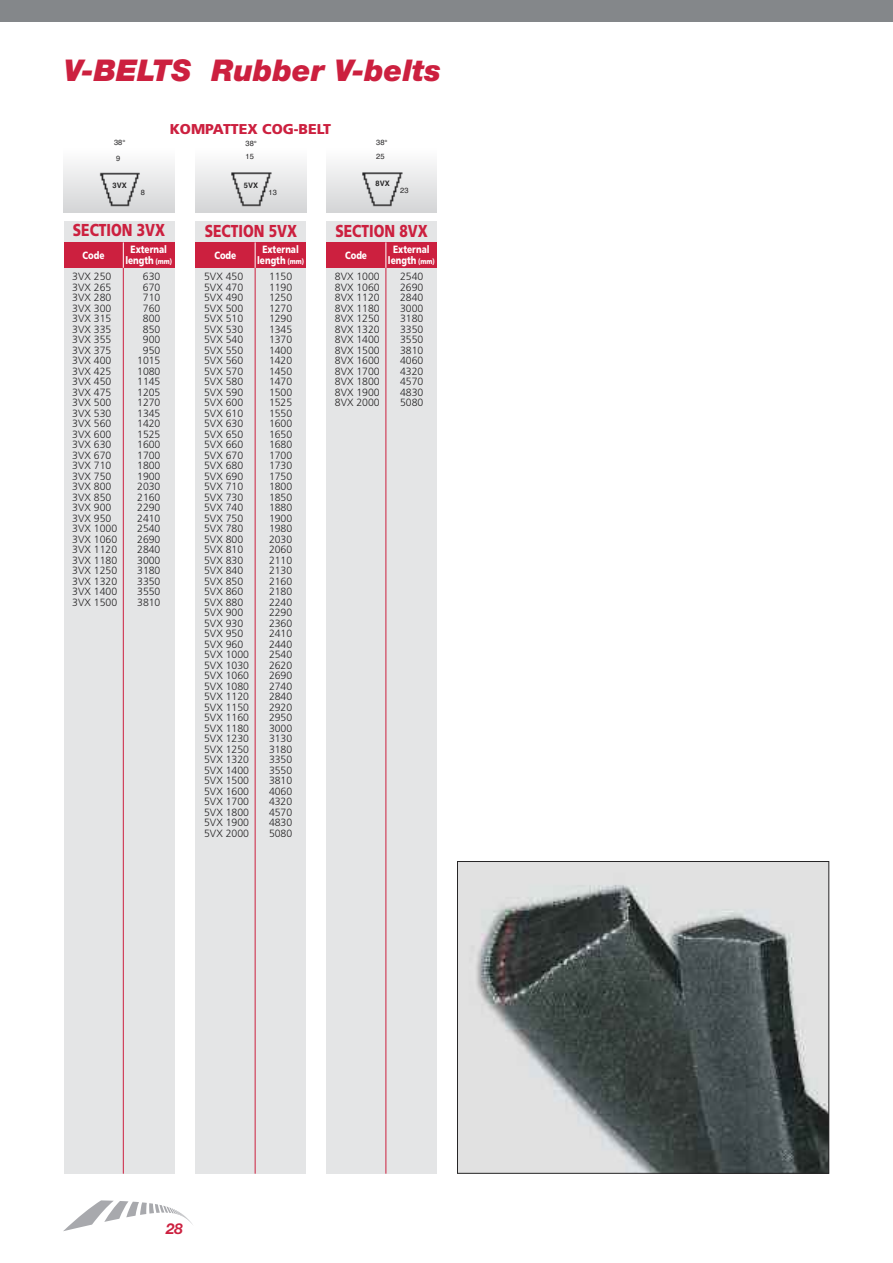
<style>
.page{position:relative;width:893px;height:1263px;background:#fff}
.page>*{position:absolute;margin:0;border:0;box-sizing:border-box;transform-origin:0 0}
.t1{font:italic 900 30px "Helvetica Neue LT Std";color:#cc203f}
.t2{font:900 17.25px "Frutiger";color:#cc203f;scale:.8 1}
.t3{font:italic 700 15px "Helvetica Neue LT Std";color:#cc203f}
.t4{font:900 14.25px "Frutiger";color:#cc203f}
.t5{font:300 10.5px/10.5px "Frutiger";color:#272627;text-align:justify}
.t6{font:900 10.5px/11.2px "Frutiger";color:#fff;text-align:center;scale:.8 1}
.t7{font:7.5px/15.8px "Helvetica";color:#272627}
.t8{font:700 7.5px "Helvetica";color:#272627}
.s1{font-size:7.5px}
</style>
<div class="page">
<div style="left:0;top:0;width:893px;height:21px;background:#84878a"></div>
<svg style="left:63px;top:1200px;width:130px;height:31px"></svg>
<div style="left:64px;top:221px;width:110px;height:953px;background:#e4e5e6"></div>
<div style="left:64px;top:149px;width:110px;height:64px;background:linear-gradient(to bottom,#fefefe,#d4d5d6)"></div>
<div style="left:196px;top:149px;width:110px;height:64px;background:linear-gradient(to bottom,#fefefe,#d4d5d6)"></div>
<div style="left:326px;top:149px;width:111px;height:64px;background:linear-gradient(to bottom,#fefefe,#d4d5d6)"></div>
<div style="left:64px;top:242px;width:110px;height:26px;background:#cc203f"></div>
<svg style="left:123px;top:242px;width:1px;height:26px"></svg>
<hr style="left:123px;top:268px;width:1px;height:906px;background:#cc203f">
<div style="left:196px;top:221px;width:110px;height:953px;background:#e4e5e6"></div>
<div style="left:196px;top:242px;width:110px;height:26px;background:#cc203f"></div>
<svg style="left:255px;top:242px;width:1px;height:26px"></svg>
<hr style="left:255px;top:268px;width:1px;height:906px;background:#cc203f">
<div style="left:326px;top:221px;width:111px;height:953px;background:#e4e5e6"></div>
<div style="left:326px;top:242px;width:111px;height:26px;background:#cc203f"></div>
<svg style="left:386px;top:242px;width:1px;height:26px"></svg>
<hr style="left:386px;top:268px;width:1px;height:906px;background:#cc203f">
<img style="left:459px;top:863px;width:368px;height:309px">
<div style="left:457px;top:861px;width:372px;height:313px;border:1px solid #272627"></div>
<img style="left:91px;top:149px;width:64px;height:60px">
<img style="left:223px;top:149px;width:63px;height:60px">
<img style="left:354px;top:149px;width:63px;height:59px">
<h1 class="t1" style="left:64px;top:60px;width:379px">V-BELTS Rubber V-belts</h1>
<p class="t7" style="left:114px;top:136px;width:13px">38°<br>9</p>
<p class="t8" style="left:113px;top:182px;width:16px">3VX</p>
<p class="t7" style="left:141px;top:185px;width:6px">8</p>
<h3 class="t4" style="left:170px;top:123px;width:163px">KOMPATTEX COG-BELT</h3>
<p class="t7" style="left:246px;top:137px;width:13px;line-height:13px">38°<br>15</p>
<p class="t8" style="left:244px;top:183px;width:16px">5VX</p>
<p class="t7" style="left:269px;top:185px;width:10px">13</p>
<p class="t7" style="left:376px;top:136px;width:13px;line-height:14px">38°<br>25</p>
<p class="t8" style="left:376px;top:180px;width:16px">8VX</p>
<p class="t7" style="left:400px;top:183px;width:10px">23</p>
<h2 class="t2" style="left:73px;top:223px;width:117px">SECTION 3VX</h2>
<p class="t6" style="left:125px;top:245px;width:60px">External length <span class="s1">(mm)</span></p>
<p class="t6" style="left:83px;top:250px;width:29px">Code</p>
<p class="t5" style="left:72px;top:272px;width:46px;text-align:left">3VX 250<br>3VX 265<br>3VX 280<br>3VX 300<br>3VX 315<br>3VX 335<br>3VX 355<br>3VX 375<br>3VX 400<br>3VX 425<br>3VX 450<br>3VX 475<br>3VX 500<br>3VX 530<br>3VX 560<br>3VX 600<br>3VX 630<br>3VX 670<br>3VX 710<br>3VX 750<br>3VX 800<br>3VX 850<br>3VX 900<br>3VX 950<br>3VX 1000<br>3VX 1060<br>3VX 1120<br>3VX 1180<br>3VX 1250<br>3VX 1320<br>3VX 1400<br>3VX 1500</p>
<p class="t5" style="left:137px;top:272px;width:25px;text-align:center">630<br>670<br>710<br>760<br>800<br>850<br>900<br>950<br>1015<br>1080<br>1145<br>1205<br>1270<br>1345<br>1420<br>1525<br>1600<br>1700<br>1800<br>1900<br>2030<br>2160<br>2290<br>2410<br>2540<br>2690<br>2840<br>3000<br>3180<br>3350<br>3550<br>3810</p>
<h2 class="t2" style="left:205px;top:225px;width:117px">SECTION 5VX</h2>
<p class="t6" style="left:257px;top:245px;width:60px">External length <span class="s1">(mm)</span></p>
<p class="t6" style="left:214px;top:250px;width:29px">Code</p>
<p class="t5" style="left:204px;top:272px;width:46px;text-align:left">5VX 450<br>5VX 470<br>5VX 490<br>5VX 500<br>5VX 510<br>5VX 530<br>5VX 540<br>5VX 550<br>5VX 560<br>5VX 570<br>5VX 580<br>5VX 590<br>5VX 600<br>5VX 610<br>5VX 630<br>5VX 650<br>5VX 660<br>5VX 670<br>5VX 680<br>5VX 690<br>5VX 710<br>5VX 730<br>5VX 740<br>5VX 750<br>5VX 780<br>5VX 800<br>5VX 810<br>5VX 830<br>5VX 840<br>5VX 850<br>5VX 860<br>5VX 880<br>5VX 900<br>5VX 930<br>5VX 950<br>5VX 960<br>5VX 1000<br>5VX 1030<br>5VX 1060<br>5VX 1080<br>5VX 1120<br>5VX 1150<br>5VX 1160<br>5VX 1180<br>5VX 1230<br>5VX 1250<br>5VX 1320<br>5VX 1400<br>5VX 1500<br>5VX 1600<br>5VX 1700<br>5VX 1800<br>5VX 1900<br>5VX 2000</p>
<p class="t5" style="left:269px;top:272px;width:25px">1150<br>1190<br>1250<br>1270<br>1290<br>1345<br>1370<br>1400<br>1420<br>1450<br>1470<br>1500<br>1525<br>1550<br>1600<br>1650<br>1680<br>1700<br>1730<br>1750<br>1800<br>1850<br>1880<br>1900<br>1980<br>2030<br>2060<br>2110<br>2130<br>2160<br>2180<br>2240<br>2290<br>2360<br>2410<br>2440<br>2540<br>2620<br>2690<br>2740<br>2840<br>2920<br>2950<br>3000<br>3130<br>3180<br>3350<br>3550<br>3810<br>4060<br>4320<br>4570<br>4830<br>5080</p>
<h2 class="t2" style="left:335px;top:225px;width:117px">SECTION 8VX</h2>
<p class="t6" style="left:388px;top:245px;width:60px">External length <span class="s1">(mm)</span></p>
<p class="t6" style="left:345px;top:250px;width:29px">Code</p>
<p class="t5" style="left:335px;top:272px;width:46px">8VX 1000<br>8VX 1060<br>8VX 1120<br>8VX 1180<br>8VX 1250<br>8VX 1320<br>8VX 1400<br>8VX 1500<br>8VX 1600<br>8VX 1700<br>8VX 1800<br>8VX 1900<br>8VX 2000</p>
<p class="t5" style="left:400px;top:272px;width:25px">2540<br>2690<br>2840<br>3000<br>3180<br>3350<br>3550<br>3810<br>4060<br>4320<br>4570<br>4830<br>5080</p>
<h3 class="t3" style="left:166px;top:1223px;width:18px">28</h3>
</div>
